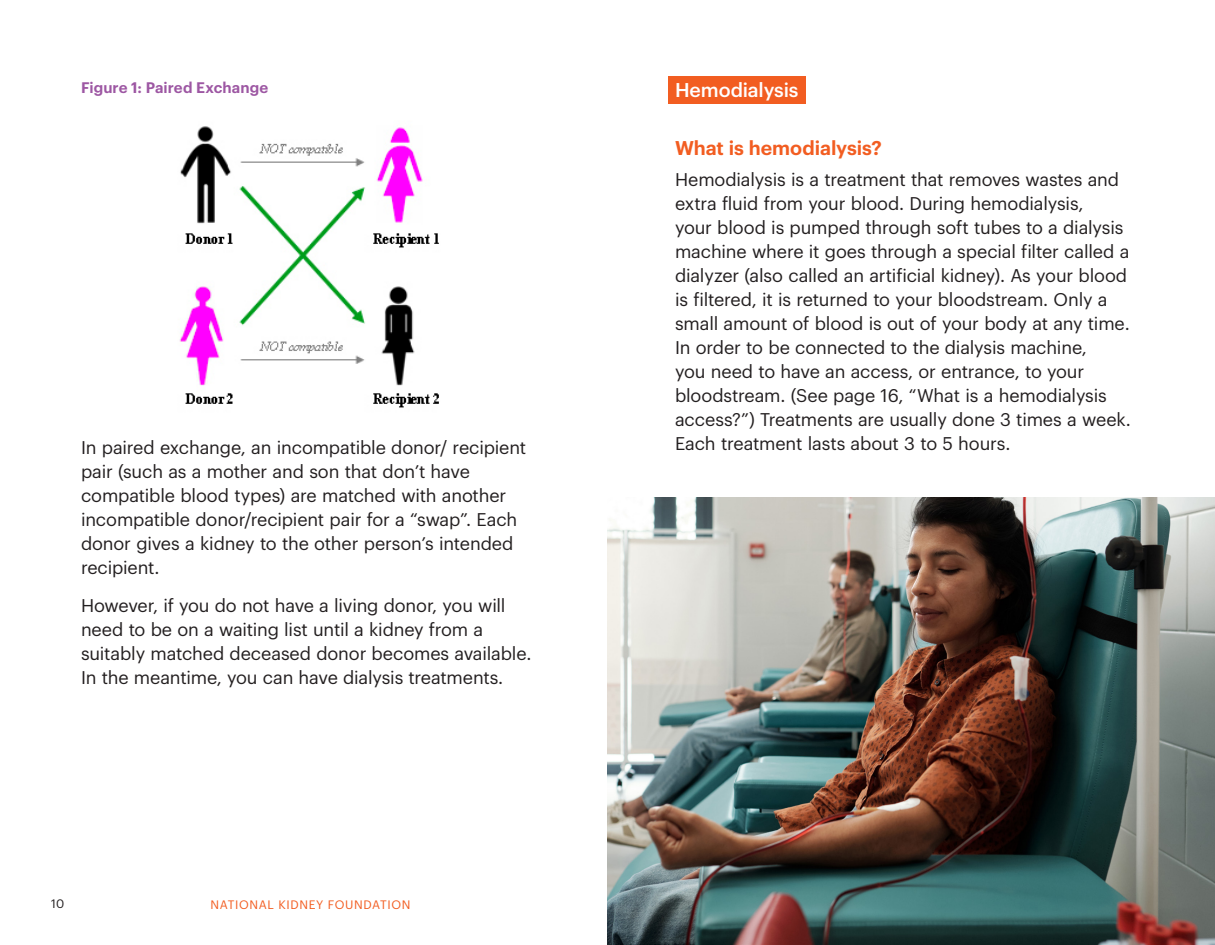
<style>
.page{position:relative;width:1215px;height:945px;background:#fff}
.page>*{position:absolute;margin:0;border:0;box-sizing:border-box;transform-origin:0 0}
.Head2{font:600 19.5px "Graphik";color:#f25d21}
.Head1{font:500 19.5px "Graphik";letter-spacing:-.005em;color:#fff}
.Body1{font:18px/24px "Graphik";letter-spacing:-.01em;color:#231f20}
.Head4{font:600 15px "Graphik";letter-spacing:.005em;color:#9d57a3}
.t1{font:12px "Graphik";letter-spacing:.055em;color:#f25d21}
.t2{font:12px "Graphik";color:#231f20}
</style>
<div class="page">
<img style="left:179px;top:126px;width:260px;height:282px">
<div style="left:668px;top:76px;width:137px;height:28px;background:#f25d21"></div>
<img style="left:608px;top:497px;width:607px;height:448px">
<p class="Head4" style="left:81px;top:76px;width:189px">Figure 1: Paired Exchange</p>
<p class="Body1" style="left:81px;top:434px;width:447px">In paired exchange, an incompatible donor/ recipient pair (such as a mother and son that don’t have compatible blood types) are matched with another incompatible donor/recipient pair for a “swap”. Each donor gives a kidney to the other person’s intended recipient.</p>
<p class="Body1" style="left:81px;top:592px;width:452px">However, if you do not have a living donor, you will need to be on a waiting list until a kidney from a suitably matched deceased donor becomes available.<br>In the meantime, you can have dialysis treatments.</p>
<p class="t2" style="left:51px;top:895px;width:14px">10</p>
<p class="t1" style="left:211px;top:896px;width:201px">NATIONAL KIDNEY FOUNDATION</p>
<p class="Head1" style="left:675px;top:75px;width:125px">Hemodialysis</p>
<p class="Head2" style="left:675px;top:133px;width:208px">What is hemodialysis?</p>
<p class="Body1" style="left:675px;top:165px;width:457px">Hemodialysis is a treatment that removes wastes and extra fluid from your blood. During hemodialysis,<br>your blood is pumped through soft tubes to a dialysis machine where it goes through a special filter called a dialyzer (also called an artificial kidney). As your blood is filtered, it is returned to your bloodstream. Only a small amount of blood is out of your body at any time.<br>In order to be connected to the dialysis machine,<br>you need to have an access, or entrance, to your bloodstream. (See page 16, “What is a hemodialysis access?”) Treatments are usually done 3 times a week.<br>Each treatment lasts about 3 to 5 hours.</p>
</div>
